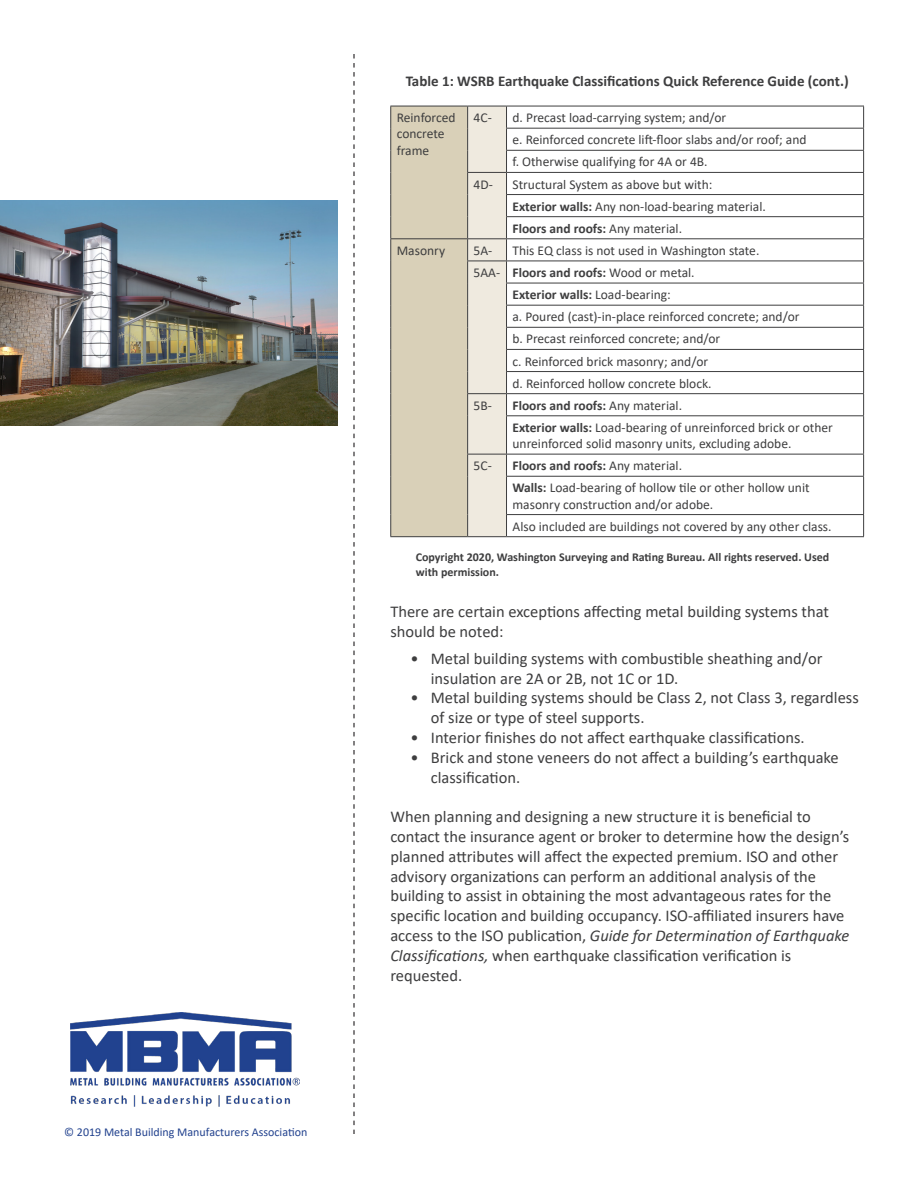
<style>
.page{position:relative;width:918px;height:1188px;background:#fff}
.page>*{position:absolute;margin:0;border:0;box-sizing:border-box;transform-origin:0 0}
.t1{font:16.5px/19.8px "Calibri";color:#3e3e3f}
.t2{font:700 15px "Calibri";color:#3e3e3f}
.t3{font:13.5px/16.2px "Calibri";color:#3e3e3f}
.t4{font:700 13.5px "Calibri";color:#3e3e3f}
.t5{font:700 12px/14.4px "Calibri";color:#3e3e3f}
.t6{font:12px "Calibri";color:#22428e}
.s1{font-weight:700}
.s2{font-weight:400}
.s3{font-style:italic}
</style>
<div class="page">
<svg style="left:353px;top:54px;width:2px;height:1080px"></svg>
<hr style="left:507px;top:106px;width:357px;height:1px;background:#3e3e3f">
<hr style="left:506px;top:128px;width:358px;height:1px;background:#3e3e3f">
<hr style="left:506px;top:150px;width:358px;height:1px;background:#3e3e3f">
<hr style="left:507px;top:172px;width:357px;height:1px;background:#3e3e3f">
<hr style="left:506px;top:194px;width:358px;height:1px;background:#3e3e3f">
<hr style="left:506px;top:216px;width:358px;height:1px;background:#3e3e3f">
<hr style="left:507px;top:238px;width:357px;height:1px;background:#3e3e3f">
<hr style="left:507px;top:261px;width:357px;height:1px;background:#3e3e3f">
<hr style="left:506px;top:283px;width:358px;height:1px;background:#3e3e3f">
<hr style="left:506px;top:305px;width:358px;height:1px;background:#3e3e3f">
<hr style="left:506px;top:327px;width:358px;height:1px;background:#3e3e3f">
<hr style="left:506px;top:349px;width:358px;height:1px;background:#3e3e3f">
<hr style="left:506px;top:371px;width:358px;height:1px;background:#3e3e3f">
<hr style="left:507px;top:393px;width:357px;height:1px;background:#3e3e3f">
<svg style="left:863px;top:106px;width:1px;height:309px"></svg>
<hr style="left:506px;top:415px;width:358px;height:1px;background:#3e3e3f">
<hr style="left:863px;top:416px;width:1px;height:38px;background:#3e3e3f">
<hr style="left:507px;top:454px;width:357px;height:1px;background:#3e3e3f">
<svg style="left:863px;top:454px;width:1px;height:22px"></svg>
<hr style="left:506px;top:476px;width:358px;height:1px;background:#3e3e3f">
<hr style="left:863px;top:477px;width:1px;height:37px;background:#3e3e3f">
<hr style="left:506px;top:514px;width:358px;height:1px;background:#3e3e3f">
<svg style="left:390px;top:106px;width:117px;height:430px;background:#dbd4c1"></svg>
<svg style="left:863px;top:515px;width:1px;height:21px"></svg>
<hr style="left:390px;top:536px;width:78px;height:1px;background:#3e3e3f">
<hr style="left:468px;top:536px;width:39px;height:1px;background:#3e3e3f">
<hr style="left:507px;top:536px;width:357px;height:1px;background:#3e3e3f">
<img style="left:70px;top:1012px;width:230px;height:95px">
<img style="left:0;top:201px;width:338px;height:225px">
<p class="t6" style="left:64px;top:1124px;width:245px">© 2019 Metal Building Manufacturers Association</p>
<p class="t2" style="left:406px;top:71px;width:445px">Table 1: WSRB Earthquake Classifications Quick Reference Guide (cont.)</p>
<p class="t3" style="left:397px;top:109px;width:60px">Reinforced concrete frame</p>
<p class="t3" style="left:474px;top:109px;width:20px">4C-</p>
<p class="t3" style="left:513px;top:109px;width:215px">d. Precast load-carrying system; and/or</p>
<p class="t3" style="left:513px;top:131px;width:296px">e. Reinforced concrete lift-floor slabs and/or roof; and</p>
<p class="t3" style="left:513px;top:154px;width:197px">f. Otherwise qualifying for 4A or 4B.</p>
<p class="t3" style="left:474px;top:176px;width:21px">4D-</p>
<p class="t3" style="left:513px;top:176px;width:201px">Structural System as above but with:</p>
<p class="t3" style="left:513px;top:198px;width:255px"><span class="s1">Exterior walls:</span> Any non-load-bearing material.</p>
<p class="t4" style="left:513px;top:219px;width:171px">Floors and roofs: <span class="s2">Any material.</span></p>
<p class="t3" style="left:397px;top:242px;width:50px">Masonry</p>
<p class="t3" style="left:474px;top:242px;width:20px">5A-</p>
<p class="t3" style="left:513px;top:242px;width:248px">This EQ class is not used in Washington state.</p>
<p class="t3" style="left:474px;top:264px;width:28px">5AA-</p>
<p class="t4" style="left:513px;top:263px;width:184px">Floors and roofs: <span class="s2">Wood or metal.</span></p>
<p class="t4" style="left:513px;top:285px;width:160px">Exterior walls: <span class="s2">Load-bearing:</span></p>
<p class="t3" style="left:513px;top:308px;width:289px">a. Poured (cast)-in-place reinforced concrete; and/or</p>
<p class="t3" style="left:513px;top:331px;width:209px">b. Precast reinforced concrete; and/or</p>
<p class="t3" style="left:513px;top:353px;width:197px">c. Reinforced brick masonry; and/or</p>
<p class="t3" style="left:513px;top:375px;width:201px">d. Reinforced hollow concrete block.</p>
<p class="t3" style="left:474px;top:397px;width:20px">5B-</p>
<p class="t4" style="left:513px;top:396px;width:171px">Floors and roofs: <span class="s2">Any material.</span></p>
<p class="t3" style="left:513px;top:419px;width:322px"><span class="s1">Exterior walls:</span> Load-bearing of unreinforced brick or other unreinforced solid masonry units, excluding adobe.</p>
<p class="t3" style="left:474px;top:457px;width:20px">5C-</p>
<p class="t4" style="left:513px;top:456px;width:171px">Floors and roofs: <span class="s2">Any material.</span></p>
<p class="t3" style="left:513px;top:479px;width:299px"><span class="s1">Walls:</span> Load-bearing of hollow tile or other hollow unit masonry construction and/or adobe.</p>
<p class="t3" style="left:513px;top:518px;width:321px">Also included are buildings not covered by any other class.</p>
<p class="t5" style="left:416px;top:550px;width:415px">Copyright 2020, Washington Surveying and Rating Bureau. All rights reserved. Used with permission.</p>
<p class="t1" style="left:390px;top:602px;width:440px">There are certain exceptions affecting metal building systems that should be noted:</p>
<p class="t1" style="left:431px;top:648px;width:393px;text-indent:-20px">• Metal building systems with combustible sheathing and/or insulation are 2A or 2B, not 1C or 1D.</p>
<p class="t1" style="left:431px;top:688px;width:429px;text-indent:-20px">• Metal building systems should be Class 2, not Class 3, regardless of size or type of steel supports.</p>
<p class="t1" style="left:411px;top:727px;width:396px">• Interior finishes do not affect earthquake classifications.</p>
<p class="t1" style="left:431px;top:747px;width:409px;text-indent:-20px">• Brick and stone veneers do not affect a building’s earthquake classification.</p>
<p class="t1" style="left:390px;top:806px;width:461px">When planning and designing a new structure it is beneficial to contact the insurance agent or broker to determine how the design’s planned attributes will affect the expected premium. ISO and other advisory organizations can perform an additional analysis of the building to assist in obtaining the most advantageous rates for the specific location and building occupancy. ISO-affiliated insurers have access to the ISO publication, <span class="s3">Guide for Determination of Earthquake Classifications,</span> when earthquake classification verification is requested.</p>
</div>
